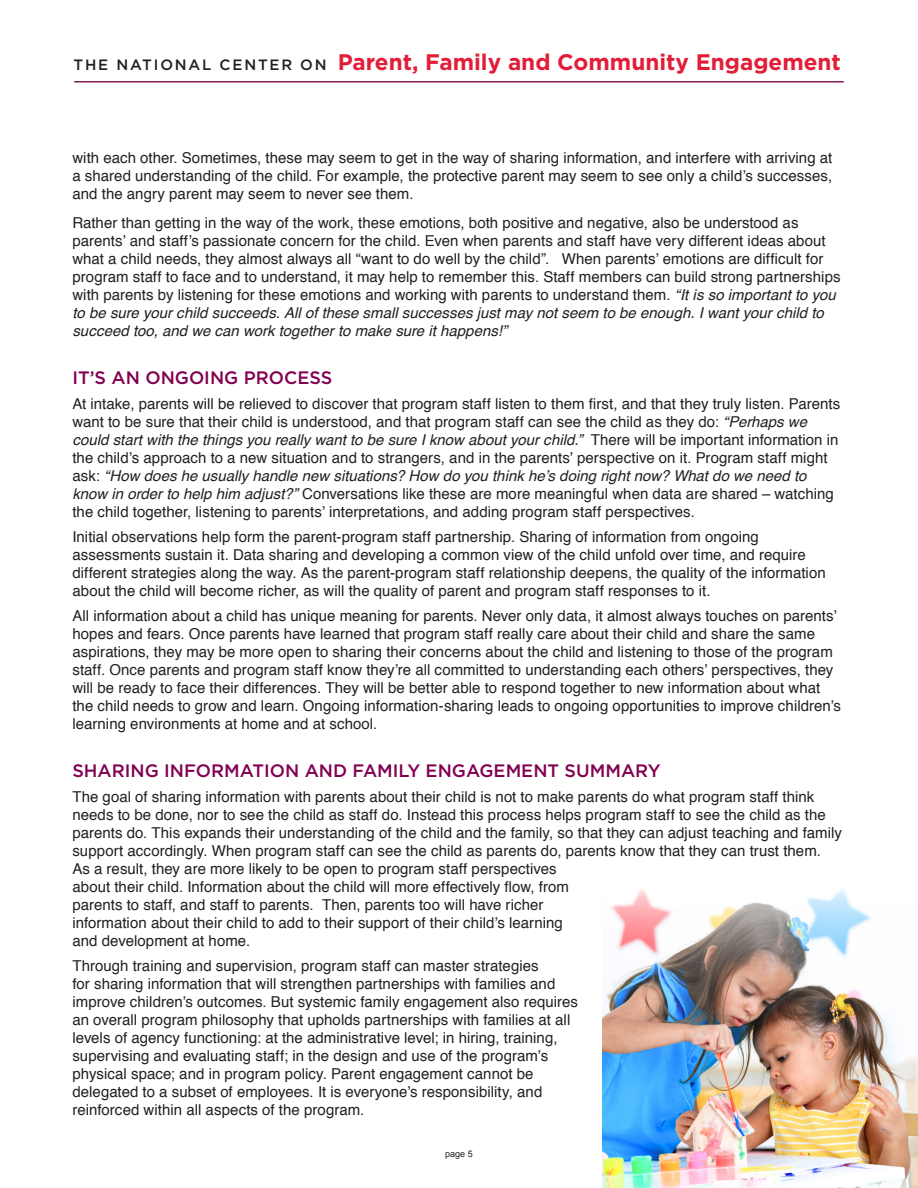
<style>
.page{position:relative;width:918px;height:1188px;background:#fff}
.page>*{position:absolute;margin:0;border:0;box-sizing:border-box;transform-origin:0 0}
.t1{font:700 22.5px "Gotham";color:#e31d38}
.t2{font:500 18px "Gotham";color:#820052}
.t3{font:15px/18px "Helvetica";letter-spacing:.005em;color:#231f20}
.t4{font:9px "Arial";color:#231f20}
.s1{font-weight:500;font-size:15px;color:#231f20}
.s2{font-family:"Arial"}
.s3{font-style:italic}
</style>
<div class="page">
<hr style="left:74px;top:81px;width:770px;height:1px;background:#7d1d5b">
<img style="left:603px;top:889px;width:315px;height:299px">
<p class="t1" style="left:74px;top:49px;width:769px"><span class="s1">THE NATIONAL CENTER ON</span> Parent, Family and Community Engagement</p>
<p class="t3" style="left:72px;top:149px;width:761px;text-align:justify">with each other. Sometimes, these may seem to get in the way of sharing information, and interfere with arriving at a shared understanding of the child. For example, the <span class="s2">protective</span> parent may seem to see only a child’s successes, and the angry parent may seem to never see them.</p>
<p class="t3" style="left:72px;top:214px;width:770px">Rather than getting in the way of the work, these emotions, both positive and negative, <span class="s2">also be understood</span> as parents’ and staff’s passionate concern for the child. Even when parents and staff have very different ideas about what a child needs, they almost always all “want to do well by the child”. When parents’ emotions are difficult for program staff to face and to understand, it may help to remember this. Staff members can build strong partnerships with parents by listening for these emotions and working with parents to understand them. <span class="s3">“It is so important to you to be sure your child succeeds. All of these small successes just may not seem to be enough. I want your child to succeed too, and we can work together to make sure it happens!”</span></p>
<h2 class="t2" style="left:72px;top:367px;width:261px">IT’S AN ONGOING PROCESS</h2>
<p class="t3" style="left:72px;top:395px;width:769px">At intake, parents will be relieved to discover that program staff listen to them first, and that they truly listen. Parents want to be sure that their child is understood, and that program staff can see the child as they do: <span class="s3">“Perhaps we could start with the things you really want to be sure I know about your child.”</span> There will be important information in the child’s approach to a new situation and to strangers, and in the parents’ perspective on it. Program staff might ask: <span class="s3">“How does he usually handle new situations? How do you think he’s doing right now? What do we need to know in order to help him adjust?”</span> Conversations like these are more meaningful when data are shared – watching the child together, listening to parents’ interpretations, and adding program staff perspectives.</p>
<p class="t3" style="left:72px;top:528px;width:755px">Initial observations help form the parent-program staff partnership. Sharing of information from ongoing assessments sustain it. Data sharing and developing a common view of the child unfold over time, and require different strategies along the way. As the parent-program staff relationship deepens, the quality of the information about the child will become richer, as will the quality of parent and program staff responses to it.</p>
<p class="t3" style="left:72px;top:607px;width:770px">All information about a child has unique meaning for parents. Never only data, it almost always touches on parents’ hopes and fears. Once parents have learned that program staff really care about their child and share the same aspirations, they may be more open to sharing their concerns about the child and listening to those of the program staff. Once parents and program staff know they’re all committed to understanding each others’ perspectives, they will be ready to face their differences. They will be better able to respond together to new information about what the child needs to grow and learn. Ongoing information-sharing leads to ongoing opportunities to improve children’s learning environments at home and at school.</p>
<h2 class="t2" style="left:72px;top:760px;width:590px">SHARING INFORMATION AND FAMILY ENGAGEMENT SUMMARY</h2>
<p class="t3" style="left:72px;top:788px;width:771px">The goal of sharing information with parents about their child is not to make parents do what program staff think needs to be done, nor to see the child as staff do. Instead this process helps program staff to see the child as the parents do. This expands their understanding of the child and the family, so that they can adjust teaching and family support accordingly. When program staff can see the child as parents do, parents know that they can trust them.<br>As a result, they are more likely to be open to program staff perspectives<br>about their child. Information about the child will more effectively flow, from<br>parents to staff, and staff to parents. Then, parents too will have richer<br>information about their child to add to their support of their child’s learning<br>and development at home.</p>
<p class="t3" style="left:72px;top:957px;width:507px">Through training and supervision, program staff can master strategies<br>for sharing information that will strengthen partnerships with families and improve children’s outcomes. But systemic family engagement also requires an overall program philosophy that upholds partnerships with families at all levels of agency functioning: at the administrative level; in hiring, training, supervising and evaluating staff; in the design and use of the program’s physical space; and in program policy. Parent engagement cannot be delegated to a subset of employees. It is everyone’s responsibility, and reinforced within all aspects of the program.</p>
<p class="t4" style="left:445px;top:1148px;width:29px">page 5</p>
</div>
